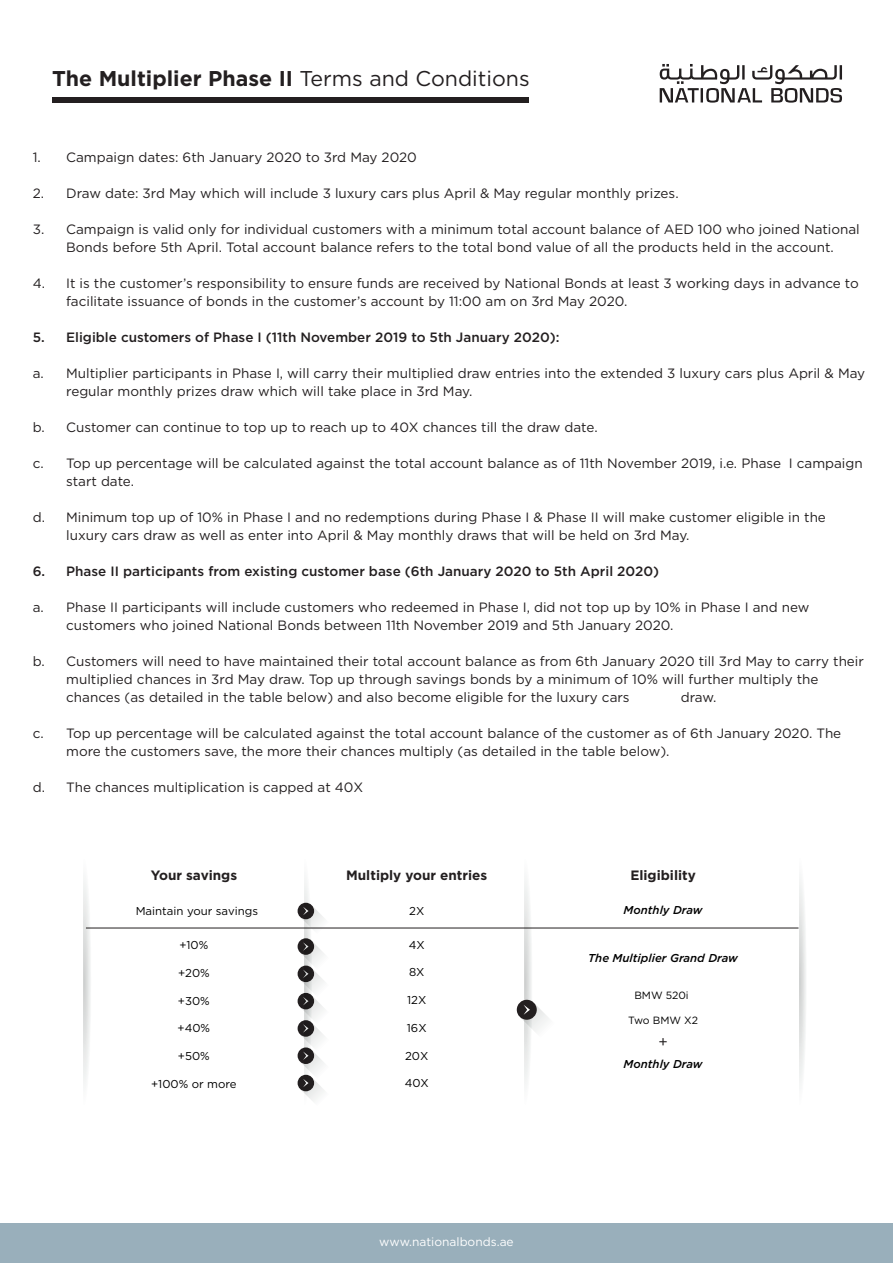
<style>
.page{position:relative;width:893px;height:1263px;background:#fff}
.page>*{position:absolute;margin:0;border:0;box-sizing:border-box;transform-origin:0 0}
.t1{font:700 21.45px "Gotham";color:#231f20}
.t2{font:15px "Gotham";color:#231f20}
.t3{font:13.5px/18px "Gotham";color:#231f20}
.t4{font:500 13.5px "Gotham";color:#231f20}
.t5{font:700 13.5px "Gotham";color:#231f20}
.t6{font:12px "Gotham";color:#fff}
.t7{font:11.4px "Gotham";color:#000001}
.t8{font:italic 500 11.4px "Gotham";color:#000001}
.t9{font:10.5px "Gotham";color:#000001}
.s1{font-weight:400}
</style>
<div class="page">
<svg style="left:660px;top:64px;width:182px;height:39px"></svg>
<div style="left:0;top:1223px;width:893px;height:40px;background:#99afbb"></div>
<div style="left:53px;top:97px;width:476px;height:6px;background:#231f20"></div>
<div style="left:298px;top:938px;width:16px;height:17px;background:#231f20;border-radius:50%"></div>
<div style="left:298px;top:903px;width:16px;height:16px;background:#231f20;border-radius:50%"></div>
<div style="left:298px;top:965px;width:16px;height:17px;background:#231f20;border-radius:50%"></div>
<div style="left:298px;top:993px;width:16px;height:16px;background:#231f20;border-radius:50%"></div>
<div style="left:298px;top:1020px;width:16px;height:17px;background:#231f20;border-radius:50%"></div>
<div style="left:298px;top:1075px;width:16px;height:16px;background:#231f20;border-radius:50%"></div>
<div style="left:298px;top:1047px;width:16px;height:17px;background:#231f20;border-radius:50%"></div>
<hr style="left:86px;top:928px;width:712px;height:1px;background:#231f20">
<svg style="left:300px;top:880px;width:29px;height:221px"></svg>
<svg style="left:84px;top:880px;width:7px;height:204px"></svg>
<svg style="left:799px;top:879px;width:7px;height:204px"></svg>
<div style="left:517px;top:1000px;width:20px;height:20px;background:#231f20;border-radius:50%"></div>
<svg style="left:520px;top:880px;width:35px;height:204px"></svg>
<h1 class="t1" style="left:52px;top:64px;width:479px">The Multiplier Phase II <span class="s1">Terms and Conditions</span></h1>
<p class="t3" style="left:33px;top:148px;width:386px">1. Campaign dates: 6th January 2020 to 3rd May 2020</p>
<p class="t3" style="left:33px;top:184px;width:647px">2. Draw date: 3rd May which will include 3 luxury cars plus April &amp; May regular monthly prizes.</p>
<p class="t3" style="left:33px;top:220px;width:829px;text-align:center">3. Campaign is valid only for individual customers with a minimum total account balance of AED 100 who joined National<br>Bonds before 5th April. Total account balance refers to the total bond value of all the products held in the account.</p>
<p class="t3" style="left:66px;top:274px;width:794px;text-indent:-33px">4. It is the customer’s responsibility to ensure funds are received by National Bonds at least 3 working days in advance to facilitate issuance of bonds in the customer’s account by 11:00 am on 3rd May 2020.</p>
<p class="t4" style="left:33px;top:329px;width:528px">5. Eligible customers of Phase I (11th November 2019 to 5th January 2020):</p>
<p class="t3" style="left:66px;top:364px;width:801px;text-indent:-33px">a. Multiplier participants in Phase I, will carry their multiplied draw entries into the extended 3 luxury cars plus April &amp; May regular monthly prizes draw which will take place in 3rd May.</p>
<p class="t3" style="left:33px;top:418px;width:566px">b. Customer can continue to top up to reach up to 40X chances till the draw date.</p>
<p class="t3" style="left:66px;top:454px;width:798px;text-indent:-33px">c. Top up percentage will be calculated against the total account balance as of 11th November 2019, i.e. Phase I campaign start date.</p>
<p class="t3" style="left:66px;top:508px;width:761px;text-indent:-33px">d. Minimum top up of 10% in Phase I and no redemptions during Phase I &amp; Phase II will make customer eligible in the luxury cars draw as well as enter into April &amp; May monthly draws that will be held on 3rd May.</p>
<p class="t4" style="left:33px;top:563px;width:628px">6. Phase II participants from existing customer base (6th January 2020 to 5th April 2020)</p>
<p class="t3" style="left:66px;top:598px;width:745px;text-indent:-33px">a. Phase II participants will include customers who redeemed in Phase I, did not top up by 10% in Phase I and new customers who joined National Bonds between 11th November 2019 and 5th January 2020.</p>
<p class="t3" style="left:66px;top:652px;width:799px;text-indent:-33px">b. Customers will need to have maintained their total account balance as from 6th January 2020 till 3rd May to carry their multiplied chances in 3rd May draw. Top up through savings bonds by a minimum of 10% will further multiply the chances (as detailed in the table below) and also become eligible for the luxury cars</p>
<p class="t3" style="left:681px;top:688px;width:37px">draw.</p>
<p class="t3" style="left:66px;top:724px;width:777px;text-indent:-33px">c. Top up percentage will be calculated against the total account balance of the customer as of 6th January 2020. The more the customers save, the more their chances multiply (as detailed in the table below).</p>
<p class="t3" style="left:33px;top:778px;width:332px">d. The chances multiplication is capped at 40X</p>
<p class="t5" style="left:151px;top:866px;width:88px">Your savings</p>
<p class="t5" style="left:346px;top:866px;width:143px">Multiply your entries</p>
<p class="t5" style="left:630px;top:866px;width:67px">Eligibility</p>
<p class="t7" style="left:136px;top:904px;width:124px">Maintain your savings</p>
<p class="t7" style="left:409px;top:904px;width:17px">2X</p>
<p class="t7" style="left:179px;top:938px;width:30px">+10%</p>
<p class="t7" style="left:178px;top:965px;width:33px">+20%</p>
<p class="t7" style="left:178px;top:993px;width:33px">+30%</p>
<p class="t7" style="left:178px;top:1021px;width:34px">+40%</p>
<p class="t7" style="left:178px;top:1049px;width:33px">+50%</p>
<p class="t7" style="left:151px;top:1076px;width:87px">+100% or more</p>
<p class="t7" style="left:409px;top:937px;width:17px">4X</p>
<p class="t7" style="left:409px;top:965px;width:17px">8X</p>
<p class="t7" style="left:407px;top:993px;width:21px">12X</p>
<p class="t7" style="left:407px;top:1020px;width:21px">16X</p>
<p class="t7" style="left:405px;top:1048px;width:25px">20X</p>
<p class="t7" style="left:405px;top:1076px;width:26px">40X</p>
<p class="t6" style="left:379px;top:1234px;width:136px">www.nationalbonds.ae</p>
<p class="t8" style="left:624px;top:902px;width:81px">Monthly Draw</p>
<p class="t8" style="left:588px;top:950px;width:151px">The Multiplier Grand Draw</p>
<p class="t9" style="left:634px;top:989px;width:56px">BMW 520i</p>
<p class="t9" style="left:628px;top:1013px;width:72px">Two BMW X2</p>
<p class="t2" style="left:658px;top:1032px;width:11px">+</p>
<p class="t8" style="left:624px;top:1057px;width:81px">Monthly Draw</p>
</div>
